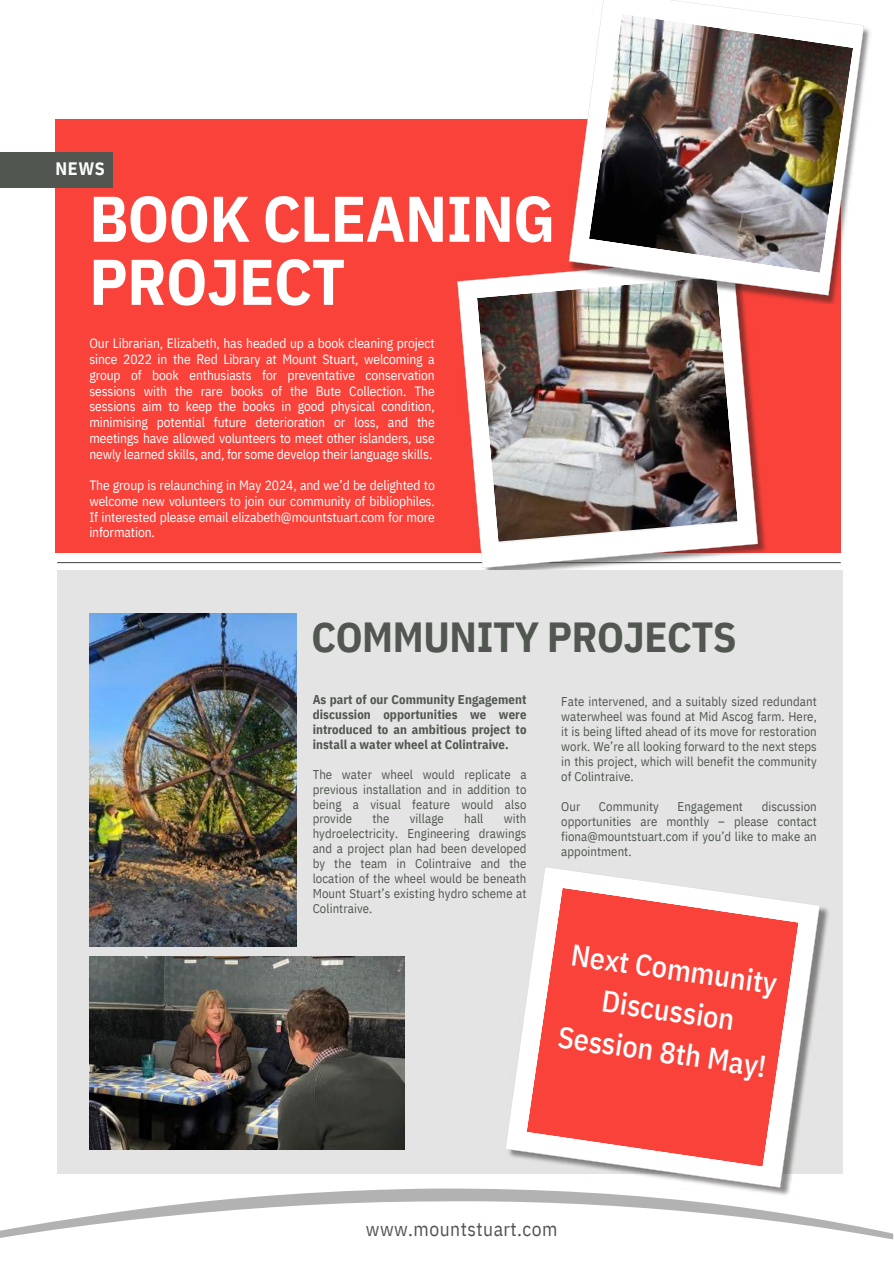
<style>
.page{position:relative;width:894px;height:1264px;background:#fff}
.page>*{position:absolute;margin:0;border:0;box-sizing:border-box;transform-origin:0 0}
.t1{font:700 64.5px/63px "IBM Plex Sans Cond";letter-spacing:-.01em;color:#fff}
.t2{font:700 42px "IBM Plex Sans Cond";letter-spacing:-.01em;color:#515650}
.t3{font:500 30px/41.5px "IBM Plex Sans Cond";color:#fff;text-align:center}
.t4{font:19.5px "IBM Plex Sans Cond";letter-spacing:.025em;color:#515650}
.t5{font:700 18px "IBM Plex Sans Cond";color:#fff}
.t6{font:13.5px/15.8px "IBM Plex Sans Cond";letter-spacing:-.01em;color:#fff;text-align:justify}
.t7{font:12.75px/14.9px "IBM Plex Sans Cond";letter-spacing:.005em;color:#515650;text-align:justify}
.t8{font:700 12.75px/14.9px "IBM Plex Sans Cond";letter-spacing:.005em;color:#515650;text-align:justify}
</style>
<div class="page">
<svg style="left:0;top:1188px;width:893px;height:51px"></svg>
<div style="left:56px;top:119px;width:784px;height:433px;background:#f9423a"></div>
<img style="left:484px;top:450px;width:282px;height:120px">
<hr style="left:57px;top:562px;width:783px;height:1px;background:#515650">
<svg style="left:457px;top:271px;width:300px;height:297px;fill:#fbfbfb"></svg>
<img style="left:477px;top:277px;width:260px;height:266px">
<img style="left:568px;top:25px;width:302px;height:278px">
<svg style="left:568px;top:0;width:295px;height:295px"></svg>
<img style="left:588px;top:14px;width:264px;height:259px">
<div style="left:57px;top:570px;width:785px;height:604px;background:#e3e4e3"></div>
<img style="left:507px;top:907px;width:323px;height:288px">
<svg style="left:506px;top:868px;width:313px;height:319px"></svg>
<img style="left:89px;top:956px;width:315px;height:193px">
<div style="left:0;top:152px;width:112px;height:35px;background:#515650"></div>
<img style="left:89px;top:613px;width:207px;height:333px">
<svg style="left:526px;top:887px;width:272px;height:279px;background:#f76a64"></svg>
<h3 class="t5" style="left:56px;top:156px;width:51px">NEWS</h3>
<h1 class="t1" style="left:89px;top:186px;width:467px">BOOK CLEANING<br>PROJECT</h1>
<p class="t6" style="left:89px;top:335px;width:347px">Our Librarian, Elizabeth, has headed up a book cleaning project since 2022 in the Red Library at Mount Stuart, welcoming a group of book enthusiasts for preventative conservation sessions with the rare books of the Bute Collection. The sessions aim to keep the books in good physical condition, minimising potential future deterioration or loss, and the meetings have allowed volunteers to meet other islanders, use newly learned skills, and, for some develop their language skills.</p>
<p class="t6" style="left:89px;top:477px;width:347px">The group is relaunching in May 2024, and we’d be delighted to welcome new volunteers to join our community of bibliophiles.<br>If interested please email elizabeth@mountstuart.com for more information.</p>
<h2 class="t2" style="left:311px;top:609px;width:426px">COMMUNITY PROJECTS</h2>
<p class="t8" style="left:312px;top:692px;width:215px">As part of our Community Engagement discussion opportunities we were introduced to an ambitious project to install a water wheel at Colintraive.</p>
<p class="t7" style="left:312px;top:766px;width:215px">The water wheel would replicate a previous installation and in addition to being a visual feature would also provide</p>
<p class="t7" style="left:312px;top:811px;width:215px;text-indent:191px">with hydroelectricity. Engineering drawings and a project plan had been developed by the team in Colintraive and the location of the wheel would be beneath Mount Stuart’s existing hydro scheme at Colintraive.</p>
<p class="t7" style="left:372px;top:811px;width:19px">the</p>
<p class="t7" style="left:410px;top:811px;width:35px">village</p>
<p class="t7" style="left:464px;top:811px;width:21px">hall</p>
<p class="t7" style="left:561px;top:693px;width:257px">Fate intervened, and a suitably sized redundant waterwheel was found at Mid Ascog farm. Here, it is being lifted ahead of its move for restoration work. We’re all looking forward to the next steps in this project, which will benefit the community of Colintraive.</p>
<p class="t7" style="left:561px;top:798px;width:21px">Our</p>
<p class="t7" style="left:598px;top:798px;width:61px">Community</p>
<p class="t7" style="left:677px;top:798px;width:67px">Engagement</p>
<p class="t7" style="left:561px;top:798px;width:257px;text-indent:200px">discussion opportunities are monthly – please contact fiona@mountstuart.com if you’d like to make an appointment.</p>
<h3 class="t3" style="left:572px;top:933px;width:211px;rotate:8deg">Next Community<br>Discussion<br>Session 8th May!</h3>
<h3 class="t4" style="left:366px;top:1215px;width:193px">www.mountstuart.com</h3>
</div>
